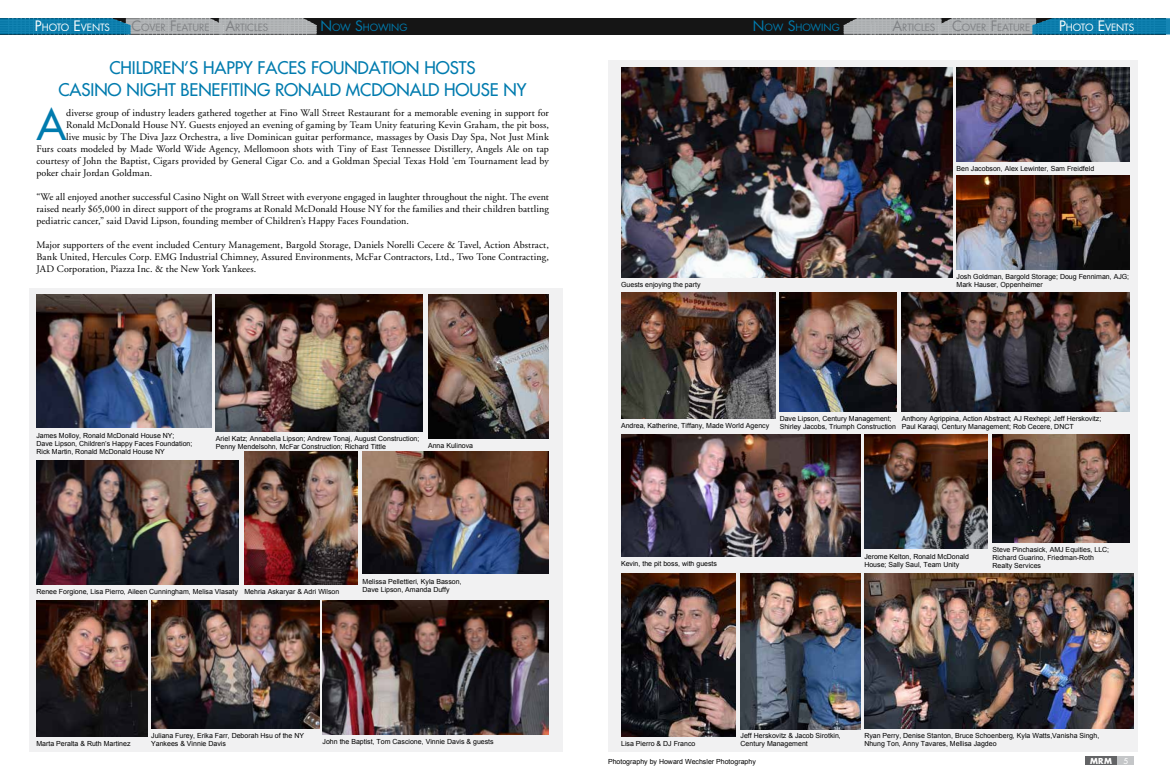
<style>
.page{position:relative;width:1170px;height:783px;background:#fff}
.page>*{position:absolute;margin:0;border:0;box-sizing:border-box;transform-origin:0 0}
.t1{font:41.8px "Futura";color:#007bae}
.t2{font:17px/22px "Futura";letter-spacing:-.005em;color:#007bae;text-align:center}
.t3{font:10px/12px "Adobe Garamond";letter-spacing:.01em;color:#000;text-align:justify}
.t4{font:9.8px "Futura";letter-spacing:-.005em;color:#808285}
.t5{font:9.8px "Futura";letter-spacing:-.015em;color:#fff}
.t6{font:9.8px "Futura";letter-spacing:-.01em;color:#007bae}
.t7{font:700 8px "Futura";color:#fff}
.t8{font:8px "Futura";color:#fff}
.t9{font:7px/8px "Arial";color:#000}
.s1{font-size:14px}
</style>
<div class="page">
<div style="left:29px;top:288px;width:534px;height:464px;background:#f1f1f2"></div>
<div style="left:608px;top:60px;width:529px;height:692px;background:#f1f1f2"></div>
<div style="left:0;top:18px;width:585px;height:17px;background:#151515"></div>
<svg style="left:0;top:18px;width:317px;height:16px;background:#6a98ab"></svg>
<div style="left:585px;top:18px;width:581px;height:17px;background:#151515"></div>
<svg style="left:844px;top:18px;width:326px;height:17px;background:#6593a6"></svg>
<div style="left:1118px;top:757px;width:16px;height:8px;background:#c4c6c8"></div>
<div style="left:1085px;top:757px;width:32px;height:8px;background:#636466"></div>
<img style="left:36px;top:295px;width:175px;height:133px">
<img style="left:621px;top:67px;width:331px;height:210px">
<img style="left:36px;top:460px;width:203px;height:125px">
<img style="left:151px;top:601px;width:169px;height:127px">
<img style="left:36px;top:601px;width:112px;height:135px">
<img style="left:244px;top:452px;width:113px;height:133px">
<img style="left:216px;top:295px;width:207px;height:137px">
<img style="left:428px;top:295px;width:121px;height:143px">
<img style="left:363px;top:452px;width:186px;height:122px">
<img style="left:621px;top:435px;width:239px;height:122px">
<img style="left:864px;top:574px;width:270px;height:155px">
<img style="left:864px;top:435px;width:123px;height:114px">
<img style="left:993px;top:435px;width:137px;height:108px">
<img style="left:323px;top:601px;width:226px;height:134px">
<img style="left:957px;top:67px;width:173px;height:94px">
<img style="left:957px;top:175px;width:173px;height:94px">
<img style="left:621px;top:292px;width:155px;height:127px">
<img style="left:780px;top:292px;width:117px;height:119px">
<img style="left:902px;top:292px;width:228px;height:119px">
<img style="left:621px;top:574px;width:114px;height:162px">
<img style="left:741px;top:574px;width:119px;height:156px">
<h3 class="t5" style="left:35px;top:21px;width:77px"><span class="s1">P</span>HOTO <span class="s1">E</span>VENTS</h3>
<h3 class="t4" style="left:132px;top:21px;width:138px"><span class="s1">C</span>OVER <span class="s1">F</span>EATURE <span class="s1">A</span>RTICLES</h3>
<h3 class="t6" style="left:320px;top:21px;width:89px"><span class="s1">N</span>OW <span class="s1">S</span>HOWING</h3>
<h3 class="t6" style="left:753px;top:21px;width:89px"><span class="s1">N</span>OW <span class="s1">S</span>HOWING</h3>
<h3 class="t4" style="left:892px;top:21px;width:139px"><span class="s1">A</span>RTICLES <span class="s1">C</span>OVER <span class="s1">F</span>EATURE</h3>
<h3 class="t5" style="left:1059px;top:21px;width:77px"><span class="s1">P</span>HOTO <span class="s1">E</span>VENTS</h3>
<h2 class="t2" style="left:58px;top:56px;width:470px">CHILDREN’S HAPPY FACES FOUNDATION HOSTS<br>CASINO NIGHT BENEFITING RONALD MCDONALD HOUSE NY</h2>
<h1 class="t1" style="left:37px;top:98px;width:31px">A</h1>
<h3 class="t3" style="left:66px;top:107px;width:484px">diverse group of industry leaders gathered together at Fino Wall Street Restaurant for a memorable evening in support for</h3>
<h3 class="t3" style="left:66px;top:119px;width:484px">Ronald McDonald House NY. Guests enjoyed an evening of gaming by Team Unity featuring Kevin Graham, the pit boss,</h3>
<h3 class="t3" style="left:66px;top:131px;width:484px">live music by The Diva Jazz Orchestra, a live Dominican guitar performance, massages by Oasis Day Spa, Not Just Mink</h3>
<h3 class="t3" style="left:36px;top:143px;width:514px">Furs coats modeled by Made World Wide Agency, Mellomoon shots with Tiny of East Tennessee Distillery, Angels Ale on tap</h3>
<h3 class="t3" style="left:36px;top:155px;width:514px">courtesy of John the Baptist, Cigars provided by General Cigar Co. and a Goldman Special Texas Hold ‘em Tournament lead by</h3>
<h3 class="t3" style="left:36px;top:167px;width:117px">poker chair Jordan Goldman.</h3>
<p class="t3" style="left:36px;top:191px;width:514px">“We all enjoyed another successful Casino Night on Wall Street with everyone engaged in laughter throughout the night. The event raised nearly $65,000 in direct support of the programs at Ronald McDonald House NY for the families and their children battling pediatric cancer,” said David Lipson, founding member of Children’s Happy Faces Foundation.</p>
<p class="t3" style="left:36px;top:239px;width:514px">Major supporters of the event included Century Management, Bargold Storage, Daniels Norelli Cecere &amp; Tavel, Action Abstract, Bank United, Hercules Corp. EMG Industrial Chimney, Assured Environments, McFar Contractors, Ltd., Two Tone Contracting, JAD Corporation, Piazza Inc. &amp; the New York Yankees.</p>
<p class="t9" style="left:36px;top:431px;width:158px">James Molloy, Ronald McDonald House NY;<br>Dave Lipson, Children’s Happy Faces Foundation;<br>Rick Martin, Ronald McDonald House NY</p>
<p class="t9" style="left:216px;top:435px;width:205px">Ariel Katz; Annabella Lipson; Andrew Tonaj, August Construction;<br>Penny Mendelsohn, McFar Construction; Richard Tittle</p>
<p class="t9" style="left:428px;top:441px;width:47px">Anna Kulinova</p>
<p class="t9" style="left:36px;top:588px;width:203px">Renee Forgione, Lisa Pierro, Aileen Cunningham, Melisa Vlasaty</p>
<p class="t9" style="left:244px;top:588px;width:96px">Mehria Askaryar &amp; Adri Wilson</p>
<p class="t9" style="left:363px;top:577px;width:101px">Melissa Pellettieri, Kyla Basson,<br>Dave Lipson, Amanda Duffy</p>
<p class="t9" style="left:151px;top:732px;width:154px">Juliana Furey, Erika Farr, Deborah Hsu of the NY</p>
<p class="t9" style="left:36px;top:739px;width:96px">Marta Peralta &amp; Ruth Martinez</p>
<p class="t9" style="left:151px;top:740px;width:76px">Yankees &amp; Vinnie Davis</p>
<p class="t9" style="left:323px;top:738px;width:173px">John the Baptist, Tom Cascione, Vinnie Davis &amp; guests</p>
<p class="t9" style="left:621px;top:280px;width:81px">Guests enjoying the party</p>
<p class="t9" style="left:957px;top:164px;width:139px">Ben Jacobson, Alex Lewinter, Sam Freidfeld</p>
<p class="t9" style="left:957px;top:273px;width:174px">Josh Goldman, Bargold Storage; Doug Fenniman, AJG;<br>Mark Hauser, Oppenheimer</p>
<p class="t9" style="left:621px;top:422px;width:150px">Andrea, Katherine, Tiffany, Made World Agency</p>
<p class="t9" style="left:780px;top:414px;width:118px">Dave Lipson, Century Management;<br>Shirley Jacobs, Triumph Construction</p>
<p class="t9" style="left:902px;top:414px;width:201px">Anthony Agrippina, Action Abstract; AJ Rexhepi; Jeff Herskovitz;<br>Paul Karaqi, Century Management; Rob Cecere, DNCT</p>
<p class="t9" style="left:621px;top:560px;width:98px">Kevin, the pit boss, with guests</p>
<p class="t9" style="left:864px;top:552px;width:106px">Jerome Kelton, Ronald McDonald<br>House; Sally Saul, Team Unity</p>
<p class="t9" style="left:993px;top:546px;width:118px">Steve Pinchasick, AMJ Equities, LLC;<br>Richard Guarino, Friedman-Roth<br>Realty Services</p>
<p class="t9" style="left:621px;top:740px;width:76px">Lisa Pierro &amp; DJ Franco</p>
<p class="t9" style="left:741px;top:731px;width:102px">Jeff Herskovitz &amp; Jacob Sirotkin,<br>Century Management</p>
<p class="t9" style="left:608px;top:758px;width:149px">Photography by Howard Wechsler Photography</p>
<p class="t9" style="left:864px;top:732px;width:236px">Ryan Perry, Denise Stanton, Bruce Schoenberg, Kyla Watts,Vanisha Singh,<br>Nhung Ton, Anny Tavares, Mellisa Jagdeo</p>
<p class="t7" style="left:1090px;top:756px;width:24px">MRM</p>
<p class="t8" style="left:1124px;top:756px;width:6px">5</p>
</div>
